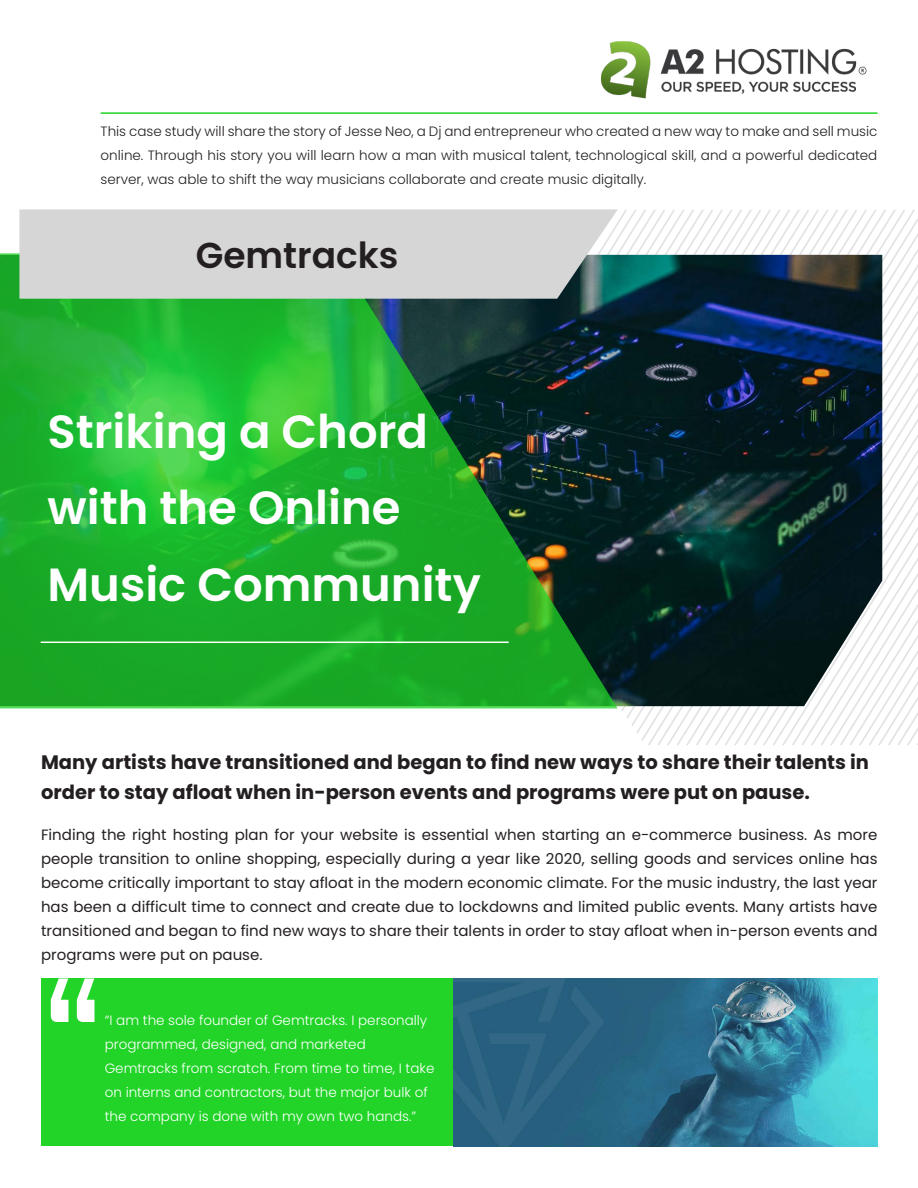
<style>
.page{position:relative;width:918px;height:1188px;background:#fff}
.page>*{position:absolute;margin:0;border:0;box-sizing:border-box;transform-origin:0 0}
.t1{font:600 46.5px/76.5px "Poppins";color:#fff}
.t2{font:600 36px "Poppins";color:#231f20}
.t3{font:700 19.5px/30px "Poppins";color:#231f20}
.t4{font:15px/24px "Poppins";color:#231f20;text-align:justify}
.t5{font:300 13.5px/24px "Poppins";color:#231f20;text-align:justify}
.t6{font:300 13.5px/24px "Poppins";color:#fff}
</style>
<div class="page">
<svg style="left:618px;top:218px;width:300px;height:37px"></svg>
<svg style="left:621px;top:233px;width:297px;height:479px"></svg>
<svg style="left:753px;top:480px;width:165px;height:265px"></svg>
<svg style="left:763px;top:496px;width:155px;height:250px"></svg>
<div style="left:41px;top:978px;width:569px;height:168px;background:#21d427"></div>
<svg style="left:51px;top:978px;width:43px;height:44px"></svg>
<hr style="left:101px;top:112px;width:777px;height:2px;background:#21d427">
<img style="left:618px;top:255px;width:264px;height:451px">
<svg style="left:0;top:253px;width:618px;height:455px;background:#1d972e"></svg>
<svg style="left:19px;top:209px;width:599px;height:90px;background:#cfd2d1"></svg>
<hr style="left:41px;top:642px;width:468px;height:1px;background:#fff">
<img style="left:454px;top:978px;width:424px;height:168px">
<img style="left:601px;top:41px;width:266px;height:58px">
<p class="t5" style="left:101px;top:120px;width:778px">This case study will share the story of Jesse Neo, a Dj and entrepreneur who created a new way to make and sell music online. Through his story you will learn how a man with musical talent, technological skill, and a powerful dedicated server, was able to shift the way musicians collaborate and create music digitally.</p>
<p class="t2" style="left:196px;top:234px;width:204px">Gemtracks</p>
<p class="t1" style="left:48px;top:394px;width:435px">Striking a Chord with the Online<br>Music Community</p>
<p class="t3" style="left:41px;top:747px;width:830px">Many artists have transitioned and began to find new ways to share their talents in order to stay afloat when in-person events and programs were put on pause.</p>
<p class="t4" style="left:41px;top:822px;width:838px">Finding the right hosting plan for your website is essential when starting an e-commerce business. As more people transition to online shopping, especially during a year like 2020, selling goods and services online has become critically important to stay afloat in the modern economic climate. For the music industry, the last year has been a difficult time to connect and create due to lockdowns and limited public events. Many artists have transitioned and began to find new ways to share their talents in order to stay afloat when in-person events and programs were put on pause.</p>
<p class="t6" style="left:105px;top:1008px;width:331px">“I am the sole founder of Gemtracks. I personally programmed, designed, and marketed Gemtracks from scratch. From time to time, I take on interns and contractors, but the major bulk of the company is done with my own two hands.”</p>
</div>
